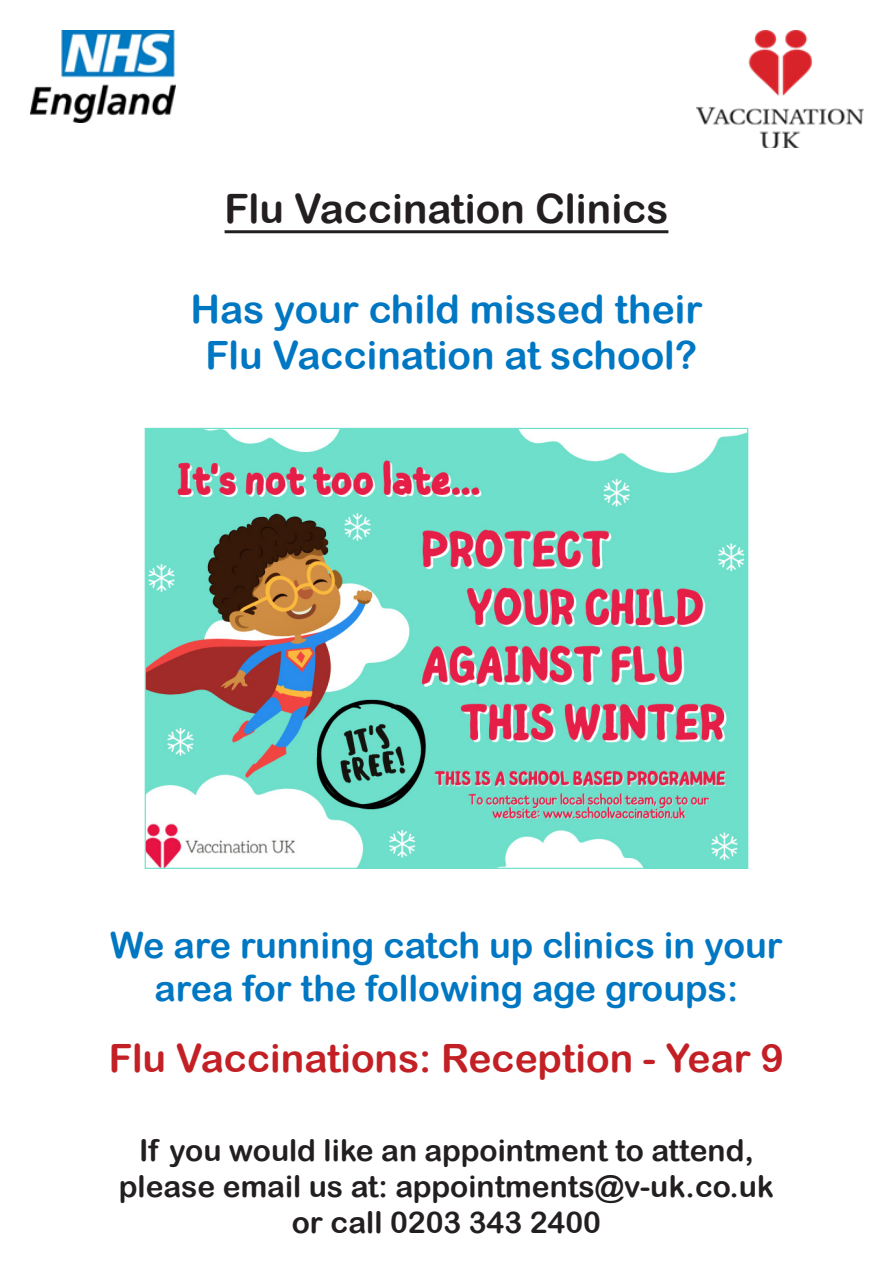
<style>
.page{position:relative;width:893px;height:1263px;background:#fff}
.page>*{position:absolute;margin:0;border:0;box-sizing:border-box;transform-origin:0 0}
.t1{font:40.5px "Arial Rounded MT Bold";color:#231f20}
.t2{font:39px/46.8px "Arial Rounded MT Bold";color:#0077c3;text-align:center}
.t3{font:39px "Arial Rounded MT Bold";color:#c32025}
.t4{font:36px/43.2px "Arial Rounded MT Bold";color:#0077c3;text-align:center}
.t5{font:30px/36px "Arial Rounded MT Bold";color:#231f20;text-align:center}
</style>
<div class="page">
<img style="left:30px;top:30px;width:145px;height:92px">
<img style="left:696px;top:30px;width:167px;height:117px">
<hr style="left:225px;top:230px;width:443px;height:3px;background:#231f20">
<img style="left:147px;top:430px;width:599px;height:437px">
<h1 class="t1" style="left:225px;top:184px;width:445px">Flu Vaccination Clinics</h1>
<h2 class="t2" style="left:190px;top:285px;width:514px">Has your child missed their<br>Flu Vaccination at school?</h2>
<p class="t4" style="left:110px;top:923px;width:674px">We are running catch up clinics in your area for the following age groups:</p>
<h2 class="t3" style="left:109px;top:1035px;width:676px">Flu Vaccinations: Reception - Year 9</h2>
<p class="t5" style="left:119px;top:1132px;width:657px">If you would like an appointment to attend, please email us at: appointments@v-uk.co.uk or call 0203 343 2400</p>
</div>
